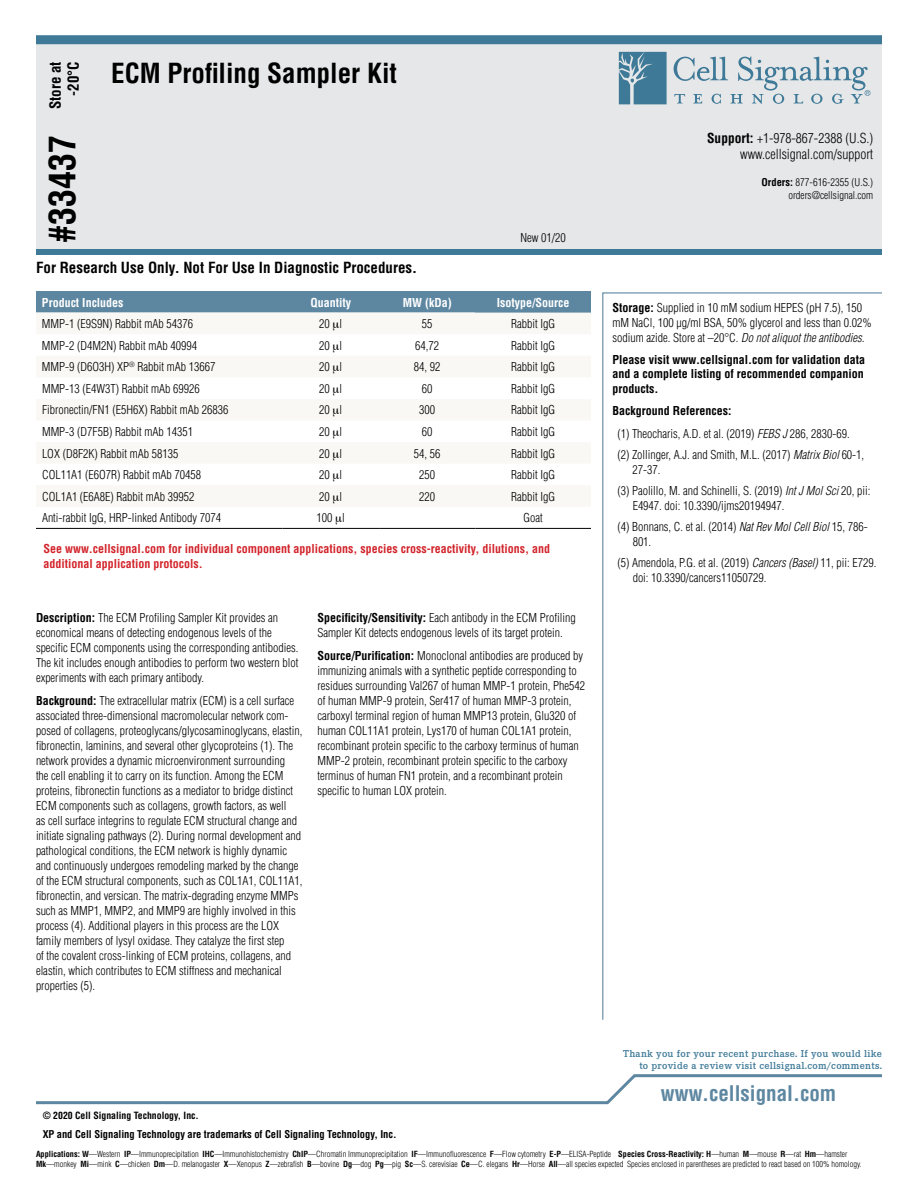
<style>
.page{position:relative;width:918px;height:1188px;background:#fff}
.page>*{position:absolute;margin:0;border:0;box-sizing:border-box;transform-origin:0 0}
.t1{font:700 condensed 36px "Helvetica";color:#000}
.t2{font:700 condensed 27px "Helvetica";color:#000}
.t3{font:700 condensed 21px "Helvetica";color:#5d87a1}
.t4{font:700 condensed 15px/18px "Helvetica";color:#000;text-align:right}
.t5{font:300 condensed 13.5px/16.2px "Helvetica";color:#000;text-align:right}
.t6{font:300 condensed 12px/15px "Helvetica";color:#000}
.t7{font:700 condensed 12px/15px "Helvetica";color:#d2232a}
.t8{font:700 condensed 12px/14.4px "Helvetica";color:#000;text-align:justify}
.t9{font:700 condensed 12px "Helvetica";color:#fff}
.t10{font:600 10.5px/12px "Corporate E Pro";letter-spacing:.025em;color:#3e7998;text-align:right}
.t11{font:700 condensed 10.5px "Helvetica";letter-spacing:-.005em;color:#000}
.t12{font:300 condensed 10.5px/12.6px "Helvetica";color:#000;text-align:right}
.t13{font:700 condensed 9.75px "Helvetica";color:#000}
.t14{font:300 condensed 8.25px/9.9px "Helvetica";color:#000}
.s1{font-weight:700}
.s2{font-style:italic}
</style>
<div class="page">
<div style="left:36px;top:43px;width:846px;height:210px;background:#e6e7e8"></div>
<div style="left:36px;top:249px;width:846px;height:6px;background:#3e7998"></div>
<div style="left:36px;top:35px;width:846px;height:9px;background:#3e7998"></div>
<svg style="left:619px;top:52px;width:48px;height:52px;background:#5688a3"></svg>
<svg style="left:674px;top:56px;width:196px;height:48px"></svg>
<svg style="left:36px;top:1074px;width:846px;height:31px"></svg>
<svg style="left:602px;top:292px;width:280px;height:728px"></svg>
<div style="left:36px;top:291px;width:440px;height:22px;background:#5d87a1"></div>
<div style="left:476px;top:291px;width:115px;height:22px;background:#5d87a1"></div>
<hr style="left:36px;top:528px;width:246px;height:1px;background:#000">
<hr style="left:282px;top:528px;width:97px;height:1px;background:#000">
<hr style="left:379px;top:528px;width:97px;height:1px;background:#000">
<hr style="left:476px;top:528px;width:115px;height:1px;background:#000">
<p class="t4" style="left:46px;top:109px;width:49px;rotate:-90deg">Store at -20°C</p>
<h1 class="t1" style="left:40px;top:243px;width:109px;rotate:-90deg">#33437</h1>
<h2 class="t2" style="left:111px;top:57px;width:287px">ECM Profiling Sampler Kit</h2>
<p class="t4" style="left:36px;top:258px;width:383px">For Research Use Only. Not For Use In Diagnostic Procedures.</p>
<p class="t6" style="left:520px;top:230px;width:47px">New 01/20</p>
<p class="t9" style="left:42px;top:295px;width:83px">Product Includes</p>
<p class="t9" style="left:310px;top:295px;width:42px">Quantity</p>
<p class="t9" style="left:403px;top:295px;width:50px">MW (kDa)</p>
<p class="t9" style="left:497px;top:295px;width:74px">Isotype/Source</p>
<p class="t6" style="left:42px;top:316px;width:153px">MMP-1 (E9S9N) Rabbit mAb 54376</p>
<p class="t6" style="left:319px;top:316px;width:24px">20 l</p>
<p class="t6" style="left:422px;top:316px;width:12px">55</p>
<p class="t6" style="left:511px;top:316px;width:45px">Rabbit IgG</p>
<p class="t6" style="left:42px;top:338px;width:157px">MMP-2 (D4M2N) Rabbit mAb 40994</p>
<p class="t6" style="left:319px;top:338px;width:24px">20 l</p>
<p class="t6" style="left:415px;top:338px;width:25px">64,72</p>
<p class="t6" style="left:511px;top:338px;width:45px">Rabbit IgG</p>
<p class="t6" style="left:42px;top:359px;width:175px">MMP-9 (D6O3H) XP<sup>®</sup> Rabbit mAb 13667</p>
<p class="t6" style="left:319px;top:359px;width:24px">20 l</p>
<p class="t6" style="left:414px;top:359px;width:28px">84, 92</p>
<p class="t6" style="left:511px;top:359px;width:45px">Rabbit IgG</p>
<p class="t6" style="left:42px;top:381px;width:159px">MMP-13 (E4W3T) Rabbit mAb 69926</p>
<p class="t6" style="left:319px;top:381px;width:24px">20 l</p>
<p class="t6" style="left:422px;top:381px;width:12px">60</p>
<p class="t6" style="left:511px;top:381px;width:45px">Rabbit IgG</p>
<p class="t6" style="left:42px;top:403px;width:188px">Fibronectin/FN1 (E5H6X) Rabbit mAb 26836</p>
<p class="t6" style="left:319px;top:403px;width:24px">20 l</p>
<p class="t6" style="left:419px;top:403px;width:17px">300</p>
<p class="t6" style="left:511px;top:403px;width:45px">Rabbit IgG</p>
<p class="t6" style="left:42px;top:424px;width:153px">MMP-3 (D7F5B) Rabbit mAb 14351</p>
<p class="t6" style="left:319px;top:424px;width:24px">20 l</p>
<p class="t6" style="left:422px;top:424px;width:12px">60</p>
<p class="t6" style="left:511px;top:424px;width:45px">Rabbit IgG</p>
<p class="t6" style="left:42px;top:446px;width:138px">LOX (D8F2K) Rabbit mAb 58135</p>
<p class="t6" style="left:319px;top:446px;width:24px">20 l</p>
<p class="t6" style="left:414px;top:446px;width:28px">54, 56</p>
<p class="t6" style="left:511px;top:446px;width:45px">Rabbit IgG</p>
<p class="t6" style="left:42px;top:467px;width:161px">COL11A1 (E6O7R) Rabbit mAb 70458</p>
<p class="t6" style="left:319px;top:467px;width:24px">20 l</p>
<p class="t6" style="left:419px;top:467px;width:17px">250</p>
<p class="t6" style="left:511px;top:467px;width:45px">Rabbit IgG</p>
<p class="t6" style="left:42px;top:489px;width:154px">COL1A1 (E6A8E) Rabbit mAb 39952</p>
<p class="t6" style="left:319px;top:489px;width:24px">20 l</p>
<p class="t6" style="left:419px;top:489px;width:17px">220</p>
<p class="t6" style="left:511px;top:489px;width:45px">Rabbit IgG</p>
<p class="t6" style="left:42px;top:511px;width:181px">Anti-rabbit IgG, HRP-linked Antibody 7074</p>
<p class="t6" style="left:317px;top:511px;width:30px">100 l</p>
<p class="t6" style="left:524px;top:511px;width:21px">Goat</p>
<p class="t7" style="left:44px;top:541px;width:508px">See www.cellsignal.com for individual component applications, species cross-reactivity, dilutions, and additional application protocols.</p>
<p class="t6" style="left:36px;top:610px;width:264px"><span class="s1">Description:</span> The ECM Profiling Sampler Kit provides an economical means of detecting endogenous levels of the specific ECM components using the corresponding antibodies.<br>The kit includes enough antibodies to perform two western blot experiments with each primary antibody.</p>
<p class="t6" style="left:36px;top:693px;width:268px"><span class="s1">Background:</span> The extracellular matrix (ECM) is a cell surface associated three-dimensional macromolecular network com&shy;posed of collagens, proteoglycans/glycosaminoglycans, elastin, fibronectin, laminins, and several other glycoproteins (1). The network provides a dynamic microenvironment surrounding<br>the cell enabling it to carry on its function. Among the ECM proteins, fibronectin functions as a mediator to bridge distinct ECM components such as collagens, growth factors, as well<br>as cell surface integrins to regulate ECM structural change and initiate signaling pathways (2). During normal development and pathological conditions, the ECM network is highly dynamic and continuously undergoes remodeling marked by the change of the ECM structural components, such as COL1A1, COL11A1, fibronectin, and versican. The matrix-degrading enzyme MMPs such as MMP1, MMP2, and MMP9 are highly involved in this process (4). Additional players in this process are the LOX family members of lysyl oxidase. They catalyze the first step<br>of the covalent cross-linking of ECM proteins, collagens, and elastin, which contributes to ECM stiffness and mechanical properties (5).</p>
<p class="t6" style="left:318px;top:610px;width:260px"><span class="s1">Specificity/Sensitivity:</span> Each antibody in the ECM Profiling<br>Sampler Kit detects endogenous levels of its target protein.</p>
<p class="t6" style="left:318px;top:648px;width:269px"><span class="s1">Source/Purification:</span> Monoclonal antibodies are produced by immunizing animals with a synthetic peptide corresponding to residues surrounding Val267 of human MMP-1 protein, Phe542 of human MMP-9 protein, Ser417 of human MMP-3 protein, carboxyl terminal region of human MMP13 protein, Glu320 of human COL11A1 protein, Lys170 of human COL1A1 protein, recombinant protein specific to the carboxy terminus of human MMP-2 protein, recombinant protein specific to the carboxy terminus of human FN1 protein, and a recombinant protein specific to human LOX protein.</p>
<p class="t13" style="left:43px;top:1109px;width:158px">© 2020 Cell Signaling Technology, Inc.</p>
<p class="t11" style="left:43px;top:1128px;width:355px">XP and Cell Signaling Technology are trademarks of Cell Signaling Technology, Inc.</p>
<p class="t5" style="left:707px;top:130px;width:168px"><span class="s1">Support:</span> +1-978-867-2388 (U.S.) www.cellsignal.com/support</p>
<p class="t12" style="left:762px;top:176px;width:113px"><span class="s1">Orders:</span> 877-616-2355 (U.S.) orders@cellsignal.com</p>
<p class="t6" style="left:613px;top:300px;width:261px"><span class="s1">Storage:</span> Supplied in 10 mM sodium HEPES (pH 7.5), 150 mM NaCl, 100 µg/ml BSA, 50% glycerol and less than 0.02% sodium azide. Store at –20°C. <span class="s2">Do not aliquot the antibodies.</span></p>
<p class="t8" style="left:613px;top:352px;width:254px">Please visit www.cellsignal.com for validation data and a complete listing of recommended companion products.</p>
<p class="t6" style="left:617px;top:400px;width:234px;line-height:22.5px;text-indent:-5px"><span class="s1">Background References:<br></span>(1) Theocharis, A.D. et al. (2019) <span class="s2">FEBS J</span> 286, 2830-69.</p>
<p class="t6" style="left:633px;top:447px;width:233px;text-indent:-15px">(2) Zollinger, A.J. and Smith, M.L. (2017) <span class="s2">Matrix Biol</span> 60-1,<br>27-37.</p>
<p class="t6" style="left:633px;top:483px;width:239px;text-indent:-15px">(3) Paolillo, M. and Schinelli, S. (2019) <span class="s2">Int J Mol Sci</span> 20, pii:<br>E4947. doi: 10.3390/ijms20194947.</p>
<p class="t6" style="left:633px;top:519px;width:237px;text-indent:-15px">(4) Bonnans, C. et al. (2014) <span class="s2">Nat Rev Mol Cell Biol</span> 15, 786-<br>801.</p>
<p class="t6" style="left:633px;top:555px;width:245px;text-indent:-15px">(5) Amendola, P.G. et al. (2019) <span class="s2">Cancers (Basel)</span> 11, pii: E729. doi: 10.3390/cancers11050729.</p>
<p class="t10" style="left:623px;top:1047px;width:260px">Thank you for your recent purchase. If you would like to provide a review visit cellsignal.com/comments.</p>
<h3 class="t3" style="left:661px;top:1080px;width:177px">www.cellsignal.com</h3>
<p class="t14" style="left:36px;top:1149px;width:827px"><span class="s1">Applications: W</span>—Western <span class="s1">IP</span>—Immunoprecipitation <span class="s1">IHC</span>—Immunohistochemistry <span class="s1">ChIP</span>—Chromatin Immunoprecipitation <span class="s1">IF</span>—Immunofluorescence <span class="s1">F</span>—Flow cytometry <span class="s1">E-P</span>—ELISA-Peptide <span class="s1">Species Cross-Reactivity: H</span>—human <span class="s1">M</span>—mouse <span class="s1">R</span>—rat <span class="s1">Hm</span>—hamster<br><span class="s1">Mk</span>—monkey <span class="s1">Mi</span>—mink <span class="s1">C</span>—chicken <span class="s1">Dm</span>—D. melanogaster <span class="s1">X</span>—Xenopus <span class="s1">Z</span>—zebrafish <span class="s1">B</span>—bovine <span class="s1">Dg</span>—dog <span class="s1">Pg</span>—pig <span class="s1">Sc</span>—S. cerevisiae <span class="s1">Ce</span>—C. elegans <span class="s1">Hr</span>—Horse <span class="s1">All</span>—all species expected Species enclosed in parentheses are predicted to react based on 100% homology.</p>
</div>
